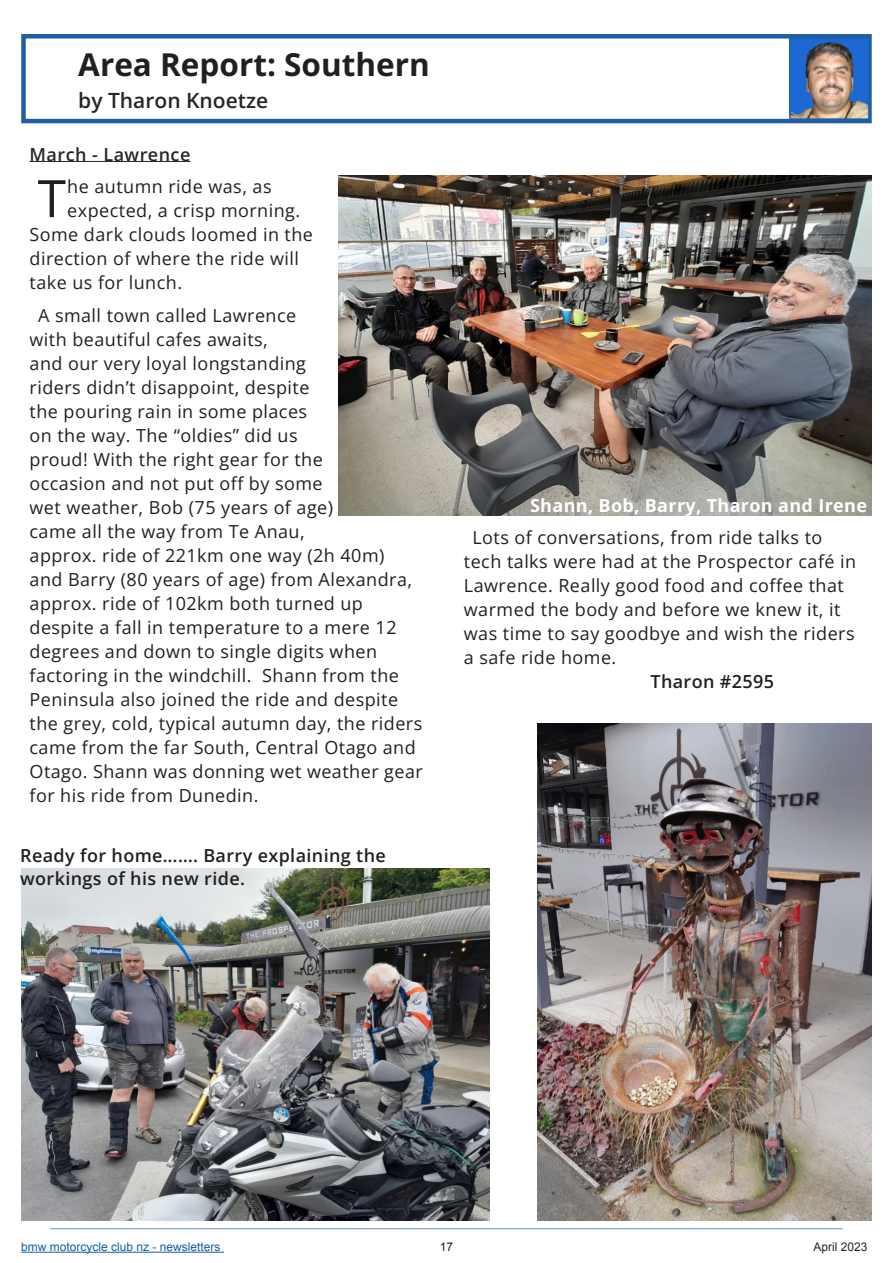
<style>
.page{position:relative;width:893px;height:1263px;background:#fff}
.page>*{position:absolute;margin:0;border:0;box-sizing:border-box;transform-origin:0 0}
.t1{font:51.6px "Open Sans";color:#231f20}
.t2{font:700 31.5px "Open Sans";color:#231f20}
.t3{font:600 21px "Open Sans";color:#262626}
.t4{font:18px/24px "Open Sans";letter-spacing:.025em;color:#231f20}
.t5{font:600 18px/22.5px "Open Sans";letter-spacing:.02em;color:#231f20}
.t6{font:700 18px "Open Sans";letter-spacing:.02em;color:#fff}
.t7{font:600 18px "Open Sans";letter-spacing:.025em;color:#262626}
.t8{font:12px "Arial";color:#175d9e}
.t9{font:12px "Arial";color:#262626}
.t10{font:12px "Arial";color:#231f20}
</style>
<div class="page">
<hr style="left:50px;top:1228px;width:793px;height:1px;background:#618fc0">
<hr style="left:21px;top:1252px;width:203px;height:1px;background:#175d9e">
<div style="left:21px;top:34px;width:851px;height:89px;border:4px solid #1e5fa5"></div>
<img style="left:792px;top:40px;width:74px;height:77px">
<div style="left:790px;top:38px;width:78px;height:81px;border:1px solid #1e5fa5"></div>
<img style="left:338px;top:175px;width:534px;height:341px">
<img style="left:21px;top:869px;width:468px;height:351px">
<img style="left:538px;top:724px;width:333px;height:496px">
<hr style="left:30px;top:161px;width:160px;height:1px;background:#262626">
<h2 class="t2" style="left:78px;top:43px;width:353px">Area Report: Southern</h2>
<p class="t3" style="left:78px;top:86px;width:191px">by Tharon Knoetze</p>
<p class="t7" style="left:30px;top:142px;width:162px">March - Lawrence</p>
<h1 class="t1" style="left:38px;top:163px;width:30px">T</h1>
<p class="t4" style="left:67px;top:174px;width:206px">he autumn ride was, as</p>
<p class="t4" style="left:67px;top:198px;width:234px">expected, a crisp morning.</p>
<p class="t4" style="left:30px;top:222px;width:285px">Some dark clouds loomed in the</p>
<p class="t4" style="left:30px;top:246px;width:271px">direction of where the ride will</p>
<p class="t4" style="left:30px;top:270px;width:154px">take us for lunch.</p>
<p class="t4" style="left:30px;top:303px;width:395px;text-indent:8px">A small town called Lawrence<br>with beautiful cafes awaits,<br>and our very loyal longstanding<br>riders didn’t disappoint, despite<br>the pouring rain in some places<br>on the way. The “oldies” did us<br>proud! With the right gear for the<br>occasion and not put off by some<br>wet weather, Bob (75 years of age)<br>came all the way from Te Anau,<br>approx. ride of 221km one way (2h 40m)<br>and Barry (80 years of age) from Alexandra, approx. ride of 102km both turned up despite a fall in temperature to a mere 12 degrees and down to single digits when factoring in the windchill. Shann from the Peninsula also joined the ride and despite the grey, cold, typical autumn day, the riders came from the far South, Central Otago and Otago. Shann was donning wet weather gear for his ride from Dunedin.</p>
<p class="t5" style="left:20px;top:844px;width:367px">Ready for home……. Barry explaining the workings of his new ride.</p>
<p class="t6" style="left:530px;top:493px;width:339px">Shann, Bob, Barry, Tharon and Irene</p>
<p class="t4" style="left:464px;top:525px;width:394px;text-indent:8px">Lots of conversations, from ride talks to tech talks were had at the Prospector café in Lawrence. Really good food and coffee that warmed the body and before we knew it, it was time to say goodbye and wish the riders a safe ride home.</p>
<p class="t5" style="left:650px;top:670px;width:125px">Tharon #2595</p>
<p class="t8" style="left:21px;top:1239px;width:201px">bmw motorcycle club nz - newsletters</p>
<p class="t10" style="left:440px;top:1239px;width:15px">17</p>
<p class="t9" style="left:813px;top:1239px;width:56px">April 2023</p>
</div>
